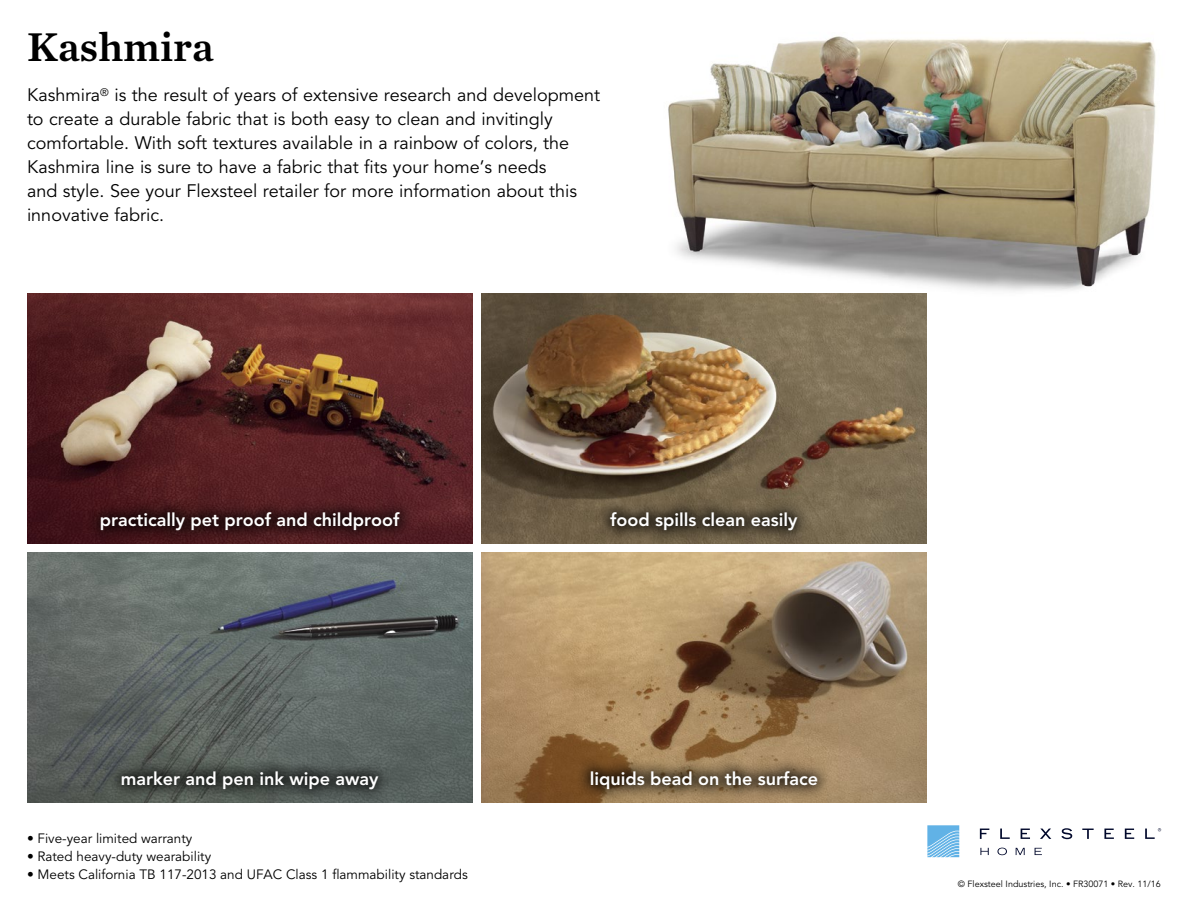
<style>
.page{position:relative;width:1188px;height:918px;background:#fff}
.page>*{position:absolute;margin:0;border:0;box-sizing:border-box;transform-origin:0 0}
.t1{font:42px "Chronicle Text G2 Semi";color:#000}
.F6_Body_Copy{font:18px/24px "Avenir LT Std";color:#000}
.t2{font:800 18px "Avenir LT Std";color:#fff}
.t3{font:13.5px "Avenir LT Std";color:#000}
.t4{font:9px "Avenir LT Std";color:#000}
</style>
<div class="page">
<img style="left:644px;top:36px;width:512px;height:258px">
<svg style="left:980px;top:848px;width:9px;height:7px"></svg>
<svg style="left:997px;top:848px;width:10px;height:7px"></svg>
<svg style="left:1016px;top:848px;width:9px;height:7px"></svg>
<svg style="left:1035px;top:848px;width:7px;height:7px"></svg>
<svg style="left:980px;top:829px;width:9px;height:10px"></svg>
<svg style="left:1000px;top:829px;width:10px;height:10px"></svg>
<svg style="left:1021px;top:829px;width:9px;height:10px"></svg>
<svg style="left:1040px;top:829px;width:11px;height:10px"></svg>
<svg style="left:1061px;top:828px;width:11px;height:11px"></svg>
<svg style="left:1082px;top:829px;width:12px;height:10px"></svg>
<svg style="left:1104px;top:829px;width:10px;height:10px"></svg>
<svg style="left:1125px;top:829px;width:9px;height:10px"></svg>
<svg style="left:1145px;top:828px;width:16px;height:11px"></svg>
<svg style="left:927px;top:825px;width:32px;height:32px"></svg>
<img style="left:27px;top:294px;width:445px;height:249px">
<img style="left:481px;top:294px;width:446px;height:249px">
<img style="left:27px;top:552px;width:445px;height:250px">
<img style="left:481px;top:552px;width:446px;height:250px">
<div style="left:86px;top:497px;width:329px;height:48px;background:#000;opacity:.85"></div>
<div style="left:596px;top:497px;width:216px;height:48px;background:#000;opacity:.85"></div>
<div style="left:107px;top:756px;width:285px;height:48px;background:#000;opacity:.85"></div>
<div style="left:576px;top:756px;width:256px;height:48px;background:#000;opacity:.85"></div>
<p class="t1" style="left:27px;top:14px;width:188px">Kashmira</p>
<p class="F6_Body_Copy" style="left:27px;top:84px;width:575px">Kashmira<sup>®</sup> is the result of years of extensive research and development to create a durable fabric that is both easy to clean and invitingly comfortable. With soft textures available in a rainbow of colors, the Kashmira line is sure to have a fabric that fits your home’s needs<br>and style. See your Flexsteel retailer for more information about this innovative fabric.</p>
<p class="t2" style="left:100px;top:509px;width:301px">practically pet proof and childproof</p>
<p class="t2" style="left:610px;top:509px;width:189px">food spills clean easily</p>
<p class="t2" style="left:121px;top:768px;width:259px">marker and pen ink wipe away</p>
<p class="t2" style="left:590px;top:768px;width:230px">liquids bead on the surface</p>
<p class="t3" style="left:27px;top:830px;width:167px">• Five-year limited warranty</p>
<p class="t3" style="left:27px;top:848px;width:186px">• Rated heavy-duty wearability</p>
<p class="t3" style="left:27px;top:866px;width:442px">• Meets California TB 117-2013 and UFAC Class 1 flammability standards</p>
<p class="t4" style="left:958px;top:878px;width:205px">© Flexsteel Industries, Inc. • FR30071 • Rev. 11/16</p>
</div>
